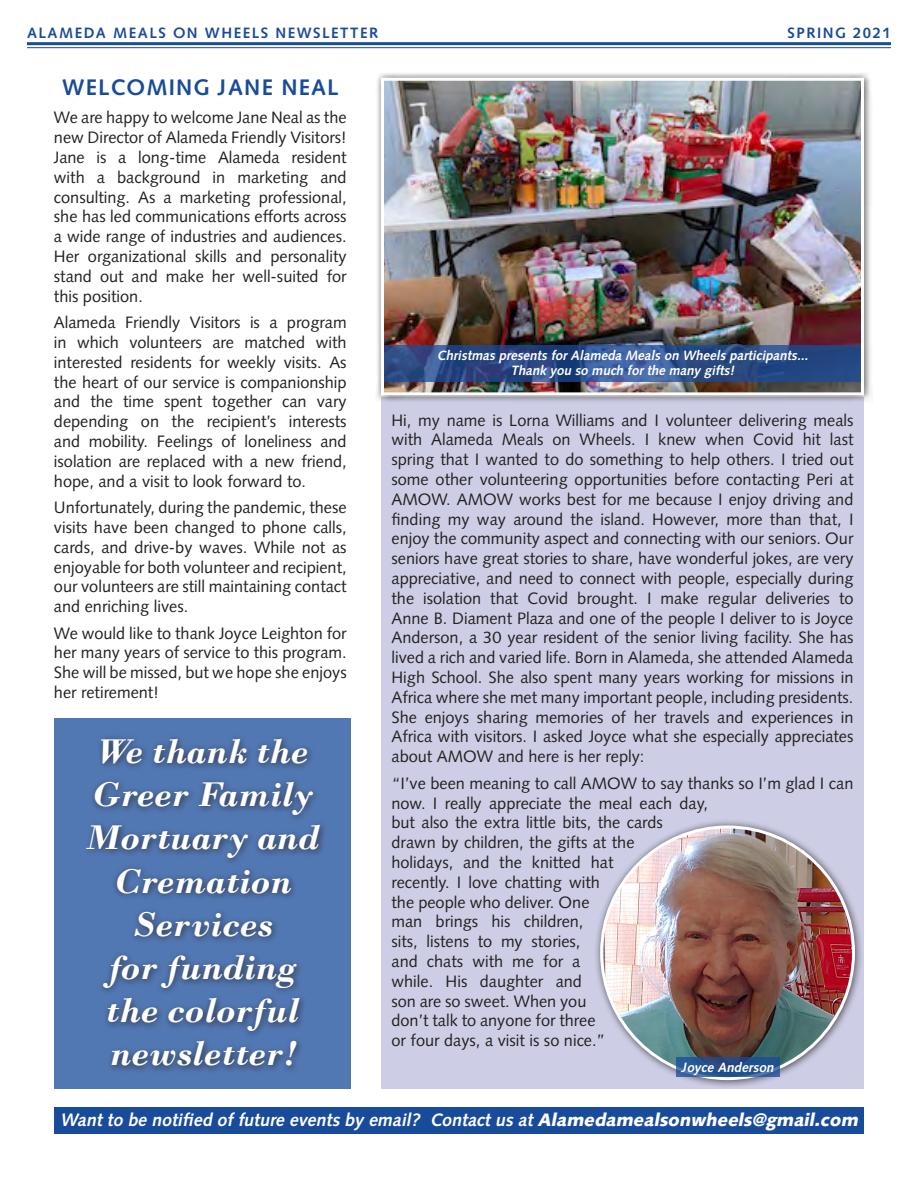
<style>
.page{position:relative;width:918px;height:1188px;background:#fff}
.page>*{position:absolute;margin:0;border:0;box-sizing:border-box;transform-origin:0 0}
.t1{font:italic 700 36px/43.2px "Bodoni";color:#fff;text-align:center}
.t2{font:700 22.5px "Syntax LT Std";letter-spacing:.05em;color:#194b9b}
.t3{font:italic 700 18px "Syntax LT Std";color:#fff}
.t4{font:16.5px/19.8px "Syntax LT Std";color:#231f20;text-align:justify}
.t5{font:700 15px "Syntax LT Std";letter-spacing:.1em;color:#194b9b}
.t6{font:italic 700 13.5px "Syntax LT Std";color:#fff}
.s1{font-weight:900}
</style>
<div class="page">
<hr style="left:27px;top:42px;width:864px;height:3px;background:#194b9b">
<hr style="left:27px;top:47px;width:864px;height:1px;background:#194b9b">
<div style="left:381px;top:397px;width:483px;height:692px;background:#cdcee6"></div>
<div style="left:374px;top:71px;width:499px;height:333px;background:#231f20;opacity:.75"></div>
<img style="left:385px;top:82px;width:475px;height:309px">
<div style="left:381px;top:78px;width:483px;height:317px;border:3px solid #fff"></div>
<svg style="left:384px;top:345px;width:477px;height:37px;background:#2d4d88"></svg>
<div style="left:54px;top:718px;width:297px;height:371px;background:#5278b4"></div>
<div style="left:593px;top:818px;width:271px;height:271px;background:#231f20;opacity:.75"></div>
<img style="left:602px;top:827px;width:252px;height:252px;border-radius:126px">
<div style="left:54px;top:1107px;width:810px;height:27px;background:#194b9b"></div>
<div style="left:81px;top:733px;width:247px;height:342px;background:#231f20;opacity:.75"></div>
<svg style="left:676px;top:1057px;width:103px;height:20px;background:#2a5590"></svg>
<p class="t5" style="left:27px;top:24px;width:353px">ALAMEDA MEALS ON WHEELS NEWSLETTER</p>
<p class="t5" style="left:788px;top:24px;width:105px">SPRING 2021</p>
<p class="t2" style="left:62px;top:74px;width:278px">WELCOMING JANE NEAL</p>
<p class="t4" style="left:54px;top:108px;width:294px">We are happy to welcome Jane Neal as the new Director of Alameda Friendly Visitors!<br>Jane is a long-time Alameda resident with a background in marketing and consulting. As a marketing professional, she has led communications efforts across a wide range of industries and audiences.<br>Her organizational skills and personality stand out and make her well-suited for this position.</p>
<p class="t4" style="left:54px;top:313px;width:294px">Alameda Friendly Visitors is a program in which volunteers are matched with interested residents for weekly visits. As the heart of our service is companionship and the time spent together can vary depending on the recipient’s interests and mobility. Feelings of loneliness and isolation are replaced with a new friend, hope, and a visit to look forward to.</p>
<p class="t4" style="left:54px;top:498px;width:294px">Unfortunately, during the pandemic, these visits have been changed to phone calls, cards, and drive-by waves. While not as enjoyable for both volunteer and recipient, our volunteers are still maintaining contact and enriching lives.</p>
<p class="t4" style="left:54px;top:623px;width:294px">We would like to thank Joyce Leighton for her many years of service to this program.<br>She will be missed, but we hope she enjoys her retirement!</p>
<p class="t1" style="left:86px;top:730px;width:236px">We thank the<br>Greer Family<br>Mortuary and<br>Cremation<br>Services<br>for funding the colorful newsletter!</p>
<p class="t6" style="left:437px;top:348px;width:375px">Christmas presents for Alameda Meals on Wheels participants...</p>
<p class="t6" style="left:511px;top:363px;width:228px">Thank you so much for the many gifts!</p>
<p class="t4" style="left:392px;top:410px;width:464px">Hi, my name is Lorna Williams and I volunteer delivering meals with Alameda Meals on Wheels. I knew when Covid hit last spring that I wanted to do something to help others. I tried out some other volunteering opportunities before contacting Peri at AMOW. AMOW works best for me because I enjoy driving and finding my way around the island. However, more than that, I enjoy the community aspect and connecting with our seniors. Our seniors have great stories to share, have wonderful jokes, are very appreciative, and need to connect with people, especially during the isolation that Covid brought. I make regular deliveries to Anne B. Diament Plaza and one of the people I deliver to is Joyce Anderson, a 30 year resident of the senior living facility. She has lived a rich and varied life. Born in Alameda, she attended Alameda High School. She also spent many years working for missions in Africa where she met many important people, including presidents.<br>She enjoys sharing memories of her travels and experiences in Africa with visitors. I asked Joyce what she especially appreciates about AMOW and here is her reply:</p>
<p class="t4" style="left:392px;top:773px;width:463px;text-align:left">“I’ve been meaning to call AMOW to say thanks so I’m glad I can now. I really appreciate the meal each day,<br>but also the extra little bits, the cards<br>drawn by children, the gifts at the<br>holidays, and the knitted hat<br>recently. I love chatting with<br>the people who deliver. One<br>man brings his children,<br>sits, listens to my stories,<br>and chats with me for a<br>while. His daughter and<br>son are so sweet. When you<br>don’t talk to anyone for three<br>or four days, a visit is so nice.”</p>
<p class="t6" style="left:681px;top:1059px;width:97px">Joyce Anderson</p>
<p class="t3" style="left:60px;top:1110px;width:803px">Want to be notified of future events by email? Contact us at <span class="s1">Alamedamealsonwheels@gmail.com</span></p>
</div>
